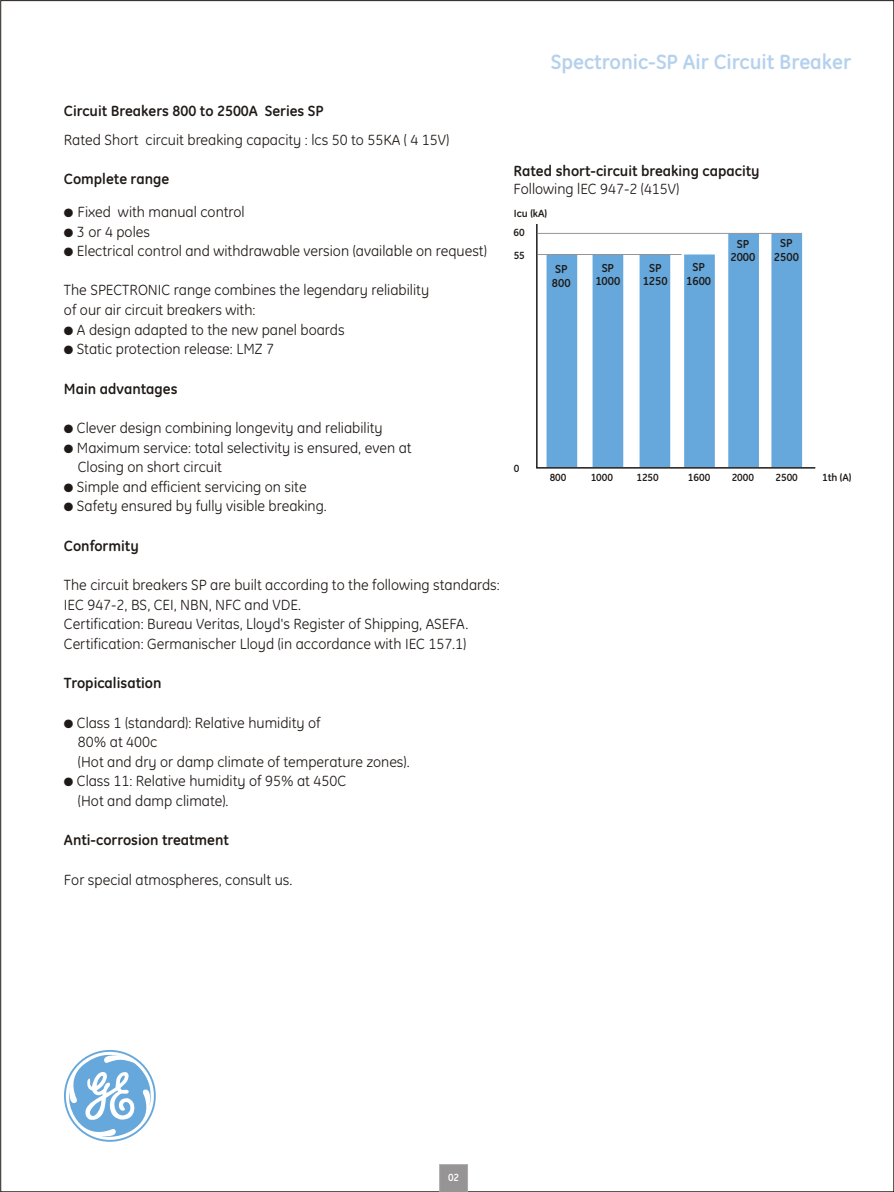
<style>
.page{position:relative;width:894px;height:1192px;background:#fff}
.page>*{position:absolute;margin:0;border:0;box-sizing:border-box;transform-origin:0 0}
.t1{font:700 21px "GE Inspira";color:#b5d1ed}
.t2{font:15px/19.6px "GE Inspira";color:#1f1a17}
.t3{font:700 15px "GE Inspira";color:#1f1a17}
.t4{font:700 11.7px/13.8px "GE Inspira";color:#1f1a17;text-align:center}
.t5{font:700 10.5px/19.2px "GE Inspira";color:#1f1a17}
.t6{font:700 10.5px "GE Inspira";color:#fff}
</style>
<div class="page">
<svg style="left:66px;top:1051px;width:88px;height:89px"></svg>
<svg style="left:439px;top:1164px;width:29px;height:27px"></svg>
<svg style="left:536px;top:224px;width:280px;height:245px"></svg>
<hr style="left:538px;top:233px;width:264px;height:1px;background:#969494">
<hr style="left:538px;top:254px;width:143px;height:1px;background:#969494">
<p class="t3" style="left:64px;top:105px;width:261px">Circuit Breakers 800 to 2500A Series SP</p>
<p class="t2" style="left:64px;top:131px;width:387px">Rated Short circuit breaking capacity : lcs 50 to 55KA ( 4 15V)</p>
<p class="t3" style="left:64px;top:172px;width:107px">Complete range</p>
<p class="t2" style="left:64px;top:203px;width:182px">● Fixed with manual control</p>
<p class="t2" style="left:64px;top:223px;width:88px">● 3 or 4 poles</p>
<p class="t2" style="left:64px;top:242px;width:424px">● Electrical control and withdrawable version (available on request)</p>
<p class="t2" style="left:64px;top:281px;width:367px">The SPECTRONIC range combines the legendary reliability of our air circuit breakers with:</p>
<p class="t2" style="left:64px;top:321px;width:282px">● A design adapted to the new panel boards</p>
<p class="t2" style="left:64px;top:340px;width:211px">● Static protection release: LMZ 7</p>
<p class="t3" style="left:64px;top:382px;width:115px">Main advantages</p>
<p class="t2" style="left:64px;top:419px;width:320px">● Clever design combining longevity and reliability</p>
<p class="t2" style="left:78px;top:438px;width:335px;text-indent:-14px">● Maximum service: total selectivity is ensured, even at<br>Closing on short circuit</p>
<p class="t2" style="left:64px;top:478px;width:244px">● Simple and efficient servicing on site</p>
<p class="t2" style="left:64px;top:497px;width:264px">● Safety ensured by fully visible breaking.</p>
<p class="t3" style="left:64px;top:539px;width:76px">Conformity</p>
<p class="t2" style="left:64px;top:576px;width:437px">The circuit breakers SP are built according to the following standards:<br>IEC 947-2, BS, CEI, NBN, NFC and VDE.<br>Certification: Bureau Veritas, Lloyd's Register of Shipping, ASEFA.<br>Certification: Germanischer Lloyd (in accordance with IEC 157.1)</p>
<p class="t3" style="left:64px;top:677px;width:99px">Tropicalisation</p>
<p class="t2" style="left:78px;top:713px;width:333px;text-indent:-14px">● Class 1 (standard): Relative humidity of<br>80% at 400c<br>(Hot and dry or damp climate of temperature zones).</p>
<p class="t2" style="left:78px;top:772px;width:270px;text-indent:-14px">● Class 11: Relative humidity of 95% at 450C (Hot and damp climate).</p>
<p class="t3" style="left:64px;top:834px;width:166px">Anti-corrosion treatment</p>
<p class="t2" style="left:64px;top:870px;width:230px">For special atmospheres, consult us.</p>
<h1 class="t1" style="left:551px;top:53px;width:302px">Spectronic-SP Air Circuit Breaker</h1>
<p class="t3" style="left:513px;top:165px;width:248px">Rated short-circuit breaking capacity</p>
<p class="t2" style="left:513px;top:180px;width:167px">Following lEC 947-2 (415V)</p>
<p class="t5" style="left:513px;top:205px;width:35px">Icu (kA)<br>60</p>
<p class="t5" style="left:514px;top:246px;width:13px">55</p>
<p class="t4" style="left:552px;top:263px;width:20px;text-align:left">SP<br>800</p>
<p class="t4" style="left:595px;top:262px;width:26px">SP<br>1000</p>
<p class="t4" style="left:643px;top:262px;width:26px">SP<br>1250</p>
<p class="t4" style="left:686px;top:261px;width:26px">SP<br>1600</p>
<p class="t4" style="left:730px;top:238px;width:26px">SP<br>2000</p>
<p class="t4" style="left:774px;top:237px;width:26px">SP<br>2500</p>
<p class="t5" style="left:514px;top:460px;width:7px">0</p>
<p class="t5" style="left:550px;top:468px;width:18px">800</p>
<p class="t5" style="left:591px;top:468px;width:24px">1000</p>
<p class="t5" style="left:636px;top:468px;width:24px">1250</p>
<p class="t5" style="left:688px;top:468px;width:24px">1600</p>
<p class="t5" style="left:732px;top:468px;width:24px">2000</p>
<p class="t5" style="left:775px;top:468px;width:24px">2500</p>
<p class="t5" style="left:822px;top:469px;width:31px">1th (A)</p>
<p class="t6" style="left:448px;top:1173px;width:13px">02</p>
</div>
